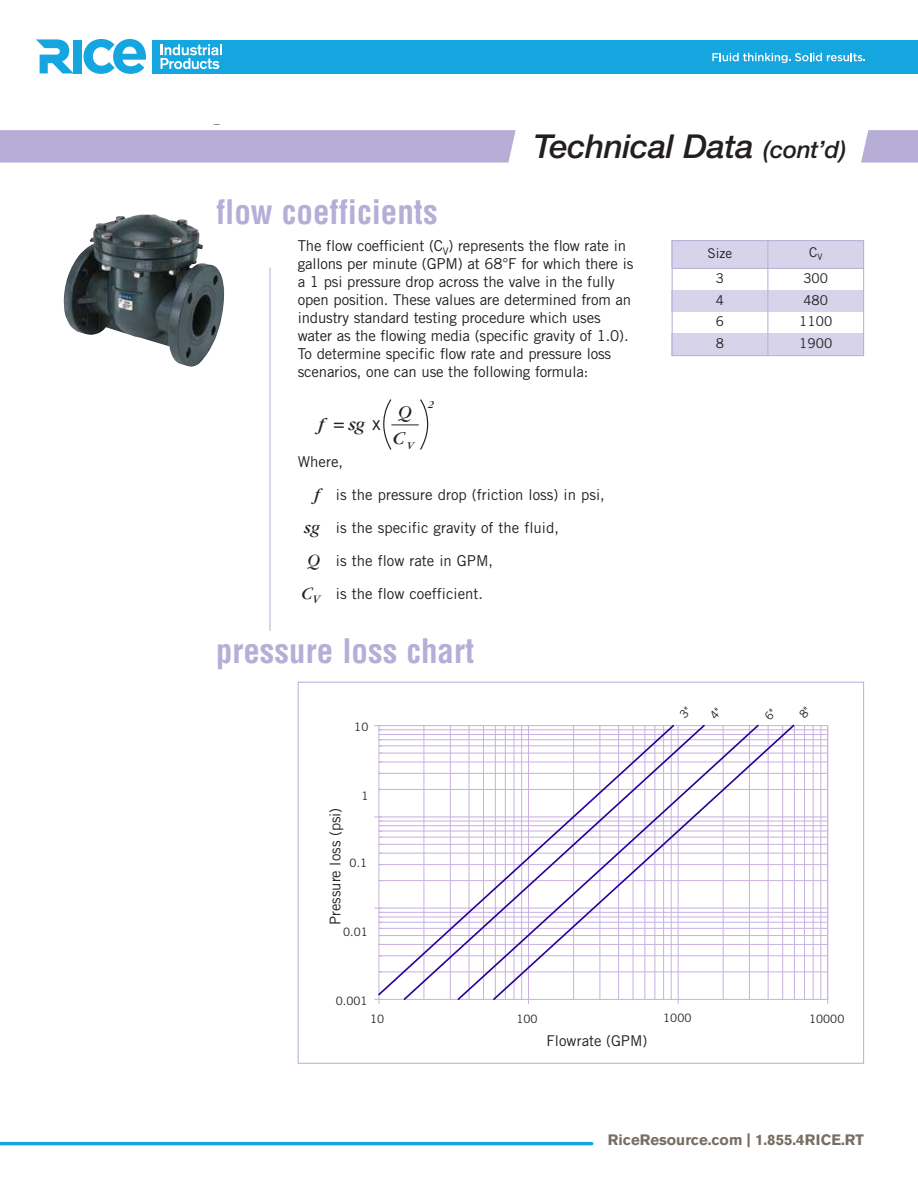
<style>
.page{position:relative;width:918px;height:1188px;background:#fff}
.page>*{position:absolute;margin:0;border:0;box-sizing:border-box;transform-origin:0 0}
.t1{font:700 condensed 33px "Helvetica";color:#b6aed6}
.t2{font:italic 500 33px "Helvetica Neue LT";letter-spacing:-.01em;color:#231f20}
.t3{font:italic 18.75px "Garamond";color:#231f20;scale:1.04 1}
.t4{font:15px/18px "Trade Gothic";letter-spacing:-.01em;color:#231f20}
.copy_white{font:700 15px "Akzidenz Grotesk Std";color:#786e64}
.t5{font:14.85px "Trade Gothic";color:#231f20}
.t6{font:13.5px "Trade Gothic";color:#231f20}
.t7{font:11.55px "Trade Gothic";color:#231f20}
.t8{font:italic 10.95px "Garamond";color:#231f20;scale:1.04 1}
.s1{font-size:24px}
.s2{font-family:"Trade Gothic";font-style:normal}
.s3{font-family:"Garamond";font-style:italic;font-size:18px}
</style>
<div class="page">
<div style="left:153px;top:40px;width:765px;height:33px;background:#16a6df"></div>
<svg style="left:84px;top:39px;width:62px;height:35px"></svg>
<div style="left:73px;top:40px;width:8px;height:33px;background:#16a6df"></div>
<svg style="left:36px;top:39px;width:37px;height:34px"></svg>
<hr style="left:0;top:1142px;width:593px;height:3px;background:#16a6df">
<svg style="left:160px;top:44px;width:62px;height:25px"></svg>
<svg style="left:712px;top:53px;width:153px;height:10px"></svg>
<svg style="left:861px;top:130px;width:57px;height:33px"></svg>
<div style="left:0;top:130px;width:516px;height:33px;background:#b6aed6"></div>
<img style="left:63px;top:214px;width:161px;height:153px">
<svg style="left:383px;top:399px;width:46px;height:51px"></svg>
<hr style="left:379px;top:972px;width:449px;height:1px;background:#c8b1e1">
<hr style="left:379px;top:956px;width:449px;height:1px;background:#c8b1e1">
<hr style="left:379px;top:944px;width:449px;height:1px;background:#c8b1e1">
<hr style="left:379px;top:935px;width:449px;height:1px;background:#c8b1e1">
<hr style="left:379px;top:928px;width:449px;height:1px;background:#c8b1e1">
<hr style="left:379px;top:922px;width:449px;height:1px;background:#c8b1e1">
<hr style="left:379px;top:917px;width:449px;height:1px;background:#c8b1e1">
<hr style="left:379px;top:912px;width:449px;height:1px;background:#c8b1e1">
<hr style="left:379px;top:880px;width:449px;height:1px;background:#c8b1e1">
<hr style="left:379px;top:864px;width:449px;height:1px;background:#c8b1e1">
<hr style="left:379px;top:853px;width:449px;height:1px;background:#c8b1e1">
<hr style="left:379px;top:844px;width:449px;height:1px;background:#c8b1e1">
<hr style="left:379px;top:837px;width:449px;height:1px;background:#c8b1e1">
<hr style="left:379px;top:831px;width:449px;height:1px;background:#c8b1e1">
<hr style="left:379px;top:825px;width:449px;height:1px;background:#c8b1e1">
<hr style="left:379px;top:821px;width:449px;height:1px;background:#c8b1e1">
<hr style="left:379px;top:789px;width:449px;height:1px;background:#c8b1e1">
<hr style="left:379px;top:773px;width:449px;height:1px;background:#c8b1e1">
<hr style="left:379px;top:762px;width:449px;height:1px;background:#c8b1e1">
<hr style="left:379px;top:753px;width:449px;height:1px;background:#c8b1e1">
<hr style="left:379px;top:746px;width:449px;height:1px;background:#c8b1e1">
<hr style="left:379px;top:739px;width:449px;height:1px;background:#c8b1e1">
<hr style="left:379px;top:734px;width:449px;height:1px;background:#c8b1e1">
<hr style="left:379px;top:730px;width:449px;height:1px;background:#c8b1e1">
<hr style="left:379px;top:908px;width:449px;height:1px;background:#c8b1e1">
<hr style="left:379px;top:817px;width:449px;height:1px;background:#c8b1e1">
<hr style="left:379px;top:725px;width:449px;height:1px;background:#c8b1e1">
<hr style="left:804px;top:726px;width:1px;height:273px;background:#c8b1e1">
<hr style="left:813px;top:726px;width:1px;height:273px;background:#c8b1e1">
<hr style="left:821px;top:726px;width:1px;height:273px;background:#c8b1e1">
<hr style="left:827px;top:726px;width:1px;height:273px;background:#c8b1e1">
<svg style="left:375px;top:999px;width:7px;height:4px"></svg>
<svg style="left:377px;top:725px;width:25px;height:272px"></svg>
<svg style="left:402px;top:726px;width:54px;height:274px"></svg>
<svg style="left:456px;top:726px;width:36px;height:274px"></svg>
<svg style="left:492px;top:724px;width:304px;height:278px"></svg>
<hr style="left:270px;top:267px;width:1px;height:364px;background:#b6aed6">
<div style="left:672px;top:240px;width:96px;height:28px;background:#d7d3ea"></div>
<div style="left:768px;top:240px;width:96px;height:28px;background:#d7d3ea"></div>
<div style="left:672px;top:290px;width:96px;height:22px;background:#d7d3ea"></div>
<div style="left:768px;top:290px;width:96px;height:22px;background:#d7d3ea"></div>
<div style="left:672px;top:334px;width:96px;height:22px;background:#d7d3ea"></div>
<div style="left:768px;top:334px;width:96px;height:22px;background:#d7d3ea"></div>
<hr style="left:672px;top:240px;width:1px;height:116px;background:#b6aed6">
<hr style="left:768px;top:240px;width:1px;height:116px;background:#b6aed6">
<hr style="left:863px;top:240px;width:1px;height:116px;background:#b6aed6">
<hr style="left:672px;top:240px;width:192px;height:1px;background:#b6aed6">
<hr style="left:672px;top:268px;width:192px;height:1px;background:#b6aed6">
<hr style="left:672px;top:355px;width:192px;height:1px;background:#b6aed6">
<p class="t2" style="left:533px;top:127px;width:314px">Technical Data <span class="s1">(cont’d)</span></p>
<p class="t1" style="left:216px;top:191px;width:223px">flow coefficients</p>
<p class="t4" style="left:298px;top:237px;width:337px">The flow coefficient (C<sub>V</sub>) represents the flow rate in gallons per minute (GPM) at 68°F for which there is a 1 psi pressure drop across the valve in the fully open position. These values are determined from an industry standard testing procedure which uses water as the flowing media (specific gravity of 1.0).<br>To determine specific flow rate and pressure loss scenarios, one can use the following formula:</p>
<p class="t3" style="left:319px;top:414px;width:61px">f =sg<span class="s2">x</span></p>
<p class="t3" style="left:398px;top:402px;width:15px">Q</p>
<p class="t3" style="left:393px;top:429px;width:22px">C<sub>V</sub></p>
<p class="t8" style="left:428px;top:399px;width:8px">2</p>
<p class="t4" style="left:298px;top:452px;width:47px">Where,</p>
<p class="t4" style="left:314px;top:485px;width:292px"><span class="s3">f</span> is the pressure drop (friction loss) in psi,</p>
<p class="t4" style="left:304px;top:518px;width:256px"><span class="s3">sg</span> is the specific gravity of the fluid,</p>
<p class="t4" style="left:308px;top:551px;width:187px"><span class="s3">Q</span> is the flow rate in GPM,</p>
<p class="t4" style="left:302px;top:584px;width:183px"><span class="s3">C</span><sub>V</sub> is the flow coefficient.</p>
<p class="t1" style="left:216px;top:630px;width:260px">pressure loss chart</p>
<p class="t7" style="left:354px;top:720px;width:16px">10</p>
<p class="t7" style="left:362px;top:789px;width:9px">1</p>
<p class="t5" style="left:326px;top:925px;width:119px;rotate:-90deg">Pressure loss (psi)</p>
<p class="t7" style="left:350px;top:856px;width:19px">0.1</p>
<p class="t7" style="left:343px;top:925px;width:26px">0.01</p>
<p class="t7" style="left:336px;top:994px;width:33px">0.001</p>
<p class="t6" style="left:708px;top:245px;width:26px">Size</p>
<p class="t6" style="left:809px;top:244px;width:15px">C<sub>V</sub></p>
<p class="t6" style="left:716px;top:270px;width:10px">3</p>
<p class="t6" style="left:803px;top:270px;width:26px">300</p>
<p class="t6" style="left:716px;top:292px;width:10px">4</p>
<p class="t6" style="left:803px;top:292px;width:26px">480</p>
<p class="t6" style="left:716px;top:313px;width:10px">6</p>
<p class="t6" style="left:799px;top:313px;width:34px">1100</p>
<p class="t6" style="left:716px;top:335px;width:10px">8</p>
<p class="t6" style="left:799px;top:335px;width:34px">1900</p>
<p class="t7" style="left:370px;top:1012px;width:16px">10</p>
<p class="t7" style="left:516px;top:1012px;width:23px">100</p>
<p class="t7" style="left:663px;top:1011px;width:30px">1000</p>
<p class="t7" style="left:809px;top:1012px;width:37px">10000</p>
<p class="t5" style="left:547px;top:1032px;width:102px">Flowrate (GPM)</p>
<p class="copy_white" style="left:608px;top:1131px;width:258px">RiceResource.com | 1.855.4RICE.RT</p>
</div>
